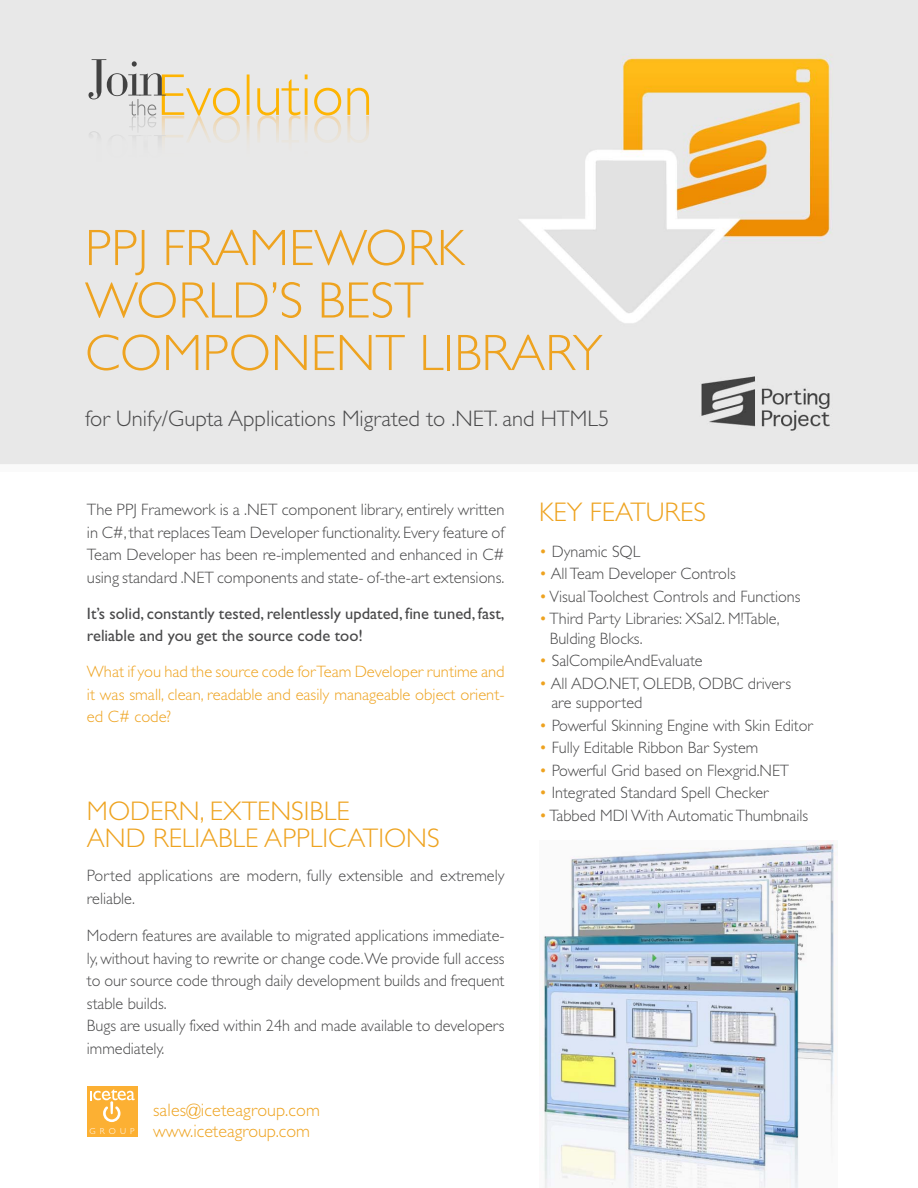
<style>
.page{position:relative;width:918px;height:1188px;background:#fff}
.page>*{position:absolute;margin:0;border:0;box-sizing:border-box;transform-origin:0 0}
.t1{font:300 51.45px/52.5px "Gill Sans Std";color:#eea320}
.t2{font:300 27px/27px "Gill Sans Std";color:#eea320}
.t3{font:300 22.5px "Gill Sans Std";color:#49494a}
.t4{font:300 18px/21.6px "Gill Sans Std";letter-spacing:.01em;color:#eea320}
.t5{font:300 16.5px/22.5px "Gill Sans Std";color:#49494a}
.t6{font:300 16.5px/22.5px "Gill Sans Std";color:#eea320;text-align:justify}
.t7{font:16.5px/22.5px "Gill Sans Std";color:#49494a}
.t8{font:300 8.55px "Gill Sans Std";letter-spacing:.485em;color:#fff}
.s1{color:#eea320}
</style>
<div class="page">
<img style="left:0;top:0;width:918px;height:464px">
<img style="left:129px;top:99px;width:27px;height:32px">
<img style="left:162px;top:74px;width:207px;height:82px">
<div style="left:89px;top:131px;width:77px;height:41px;background:#e8e8e8"></div>
<img style="left:89px;top:59px;width:77px;height:40px">
<div style="left:84px;top:1084px;width:56px;height:55px;background:linear-gradient(to bottom,#fff,#fff)"></div>
<div style="left:87px;top:1086px;width:50px;height:51px;background:#fcb033"></div>
<svg style="left:90px;top:1089px;width:45px;height:33px"></svg>
<img style="left:543px;top:841px;width:294px;height:347px">
<h1 class="t1" style="left:85px;top:227px;width:519px">PPJ FRAMEWORK<br>WORLD’S BEST<br>COMPONENT LIBRARY</h1>
<h3 class="t3" style="left:85px;top:409px;width:526px">for Unify/Gupta Applications Migrated to .NET. and HTML5</h3>
<p class="t5" style="left:87px;top:500px;width:419px;text-align:justify">The PPJ Framework is a .NET component library, entirely written in C#,that replaces Team Developer functionality.Every feature of Team Developer has been re-implemented and enhanced in C# using standard .NET components and state- of-the-art extensions.</p>
<p class="t7" style="left:87px;top:604px;width:419px">It’s solid, constantly tested, relentlessly updated, fine tuned, fast, reliable and you get the source code too!</p>
<p class="t6" style="left:87px;top:662px;width:419px">What if you had the source code for Team Developer runtime and it was small, clean, readable and easily manageable object orient&shy;ed C# code?</p>
<h2 class="t2" style="left:87px;top:800px;width:354px">MODERN, EXTENSIBLE<br>AND RELIABLE APPLICATIONS</h2>
<p class="t5" style="left:87px;top:866px;width:419px">Ported applications are modern, fully extensible and extremely reliable.</p>
<p class="t5" style="left:87px;top:926px;width:419px">Modern features are available to migrated applications immediate&shy;ly, without having to rewrite or change code.We provide full access to our source code through daily development builds and frequent stable builds.<br>Bugs are usually fixed within 24h and made available to developers immediately.</p>
<p class="t8" style="left:90px;top:1126px;width:47px">GROUP</p>
<p class="t4" style="left:153px;top:1101px;width:169px">sales@iceteagroup.com www.iceteagroup.com</p>
<h2 class="t2" style="left:539px;top:501px;width:168px">KEY FEATURES</h2>
<p class="t5" style="left:539px;top:541px;width:103px"><span class="s1">•</span> Dynamic SQL</p>
<p class="t5" style="left:539px;top:564px;width:198px"><span class="s1">•</span> All Team Developer Controls</p>
<p class="t5" style="left:539px;top:586px;width:263px"><span class="s1">•</span>Visual Toolchest Controls and Functions</p>
<p class="t5" style="left:550px;top:610px;width:232px;line-height:19.5px;text-indent:-11px"><span class="s1">•</span>Third Party Libraries: XSal2. M!Table,<br>Bulding Blocks.</p>
<p class="t5" style="left:539px;top:651px;width:165px"><span class="s1">•</span> SalCompileAndEvaluate</p>
<p class="t5" style="left:551px;top:675px;width:241px;line-height:19.5px;text-indent:-12px"><span class="s1">•</span> All ADO.NET, OLEDB, ODBC drivers are supported</p>
<p class="t5" style="left:539px;top:715px;width:275px"><span class="s1">•</span> Powerful Skinning Engine with Skin Editor</p>
<p class="t5" style="left:539px;top:738px;width:221px"><span class="s1">•</span> Fully Editable Ribbon Bar System</p>
<p class="t5" style="left:539px;top:760px;width:252px"><span class="s1">•</span> Powerful Grid based on Flexgrid.NET</p>
<p class="t5" style="left:539px;top:783px;width:231px"><span class="s1">•</span> Integrated Standard Spell Checker</p>
<p class="t5" style="left:539px;top:805px;width:271px"><span class="s1">•</span>Tabbed MDI With Automatic Thumbnails</p>
</div>
